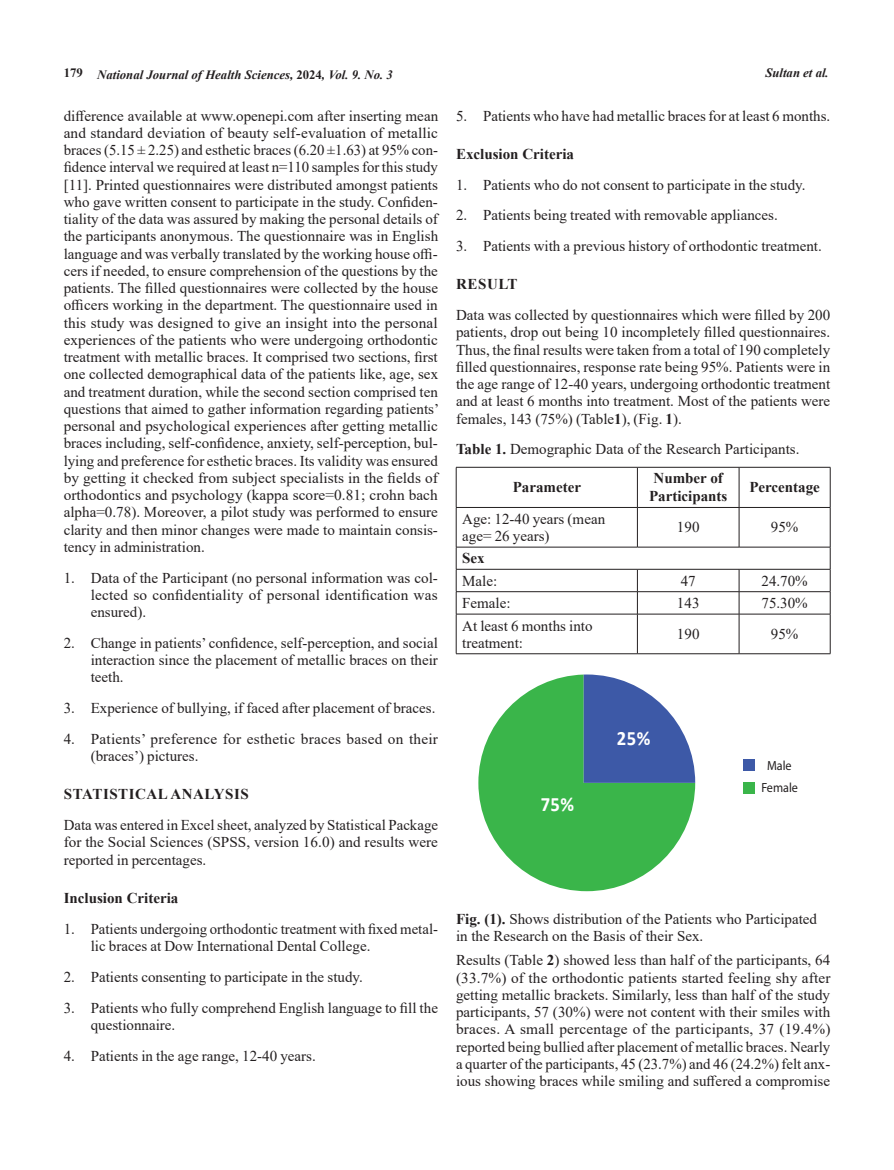
<style>
.page{position:relative;width:894px;height:1170px;background:#fff}
.page>*{position:absolute;margin:0;border:0;box-sizing:border-box;transform-origin:0 0}
.t1{font:700 20.4px "Calibri";color:#fff;scale:.92 1}
.BodyCopy{font:15px/17.2px "Times New Roman";color:#231f20;text-align:justify}
.TableLineSingleColum{font:15px/17.2px "Times New Roman";color:#231f20}
.TableBody{font:15px/17.2px "Times New Roman";color:#231f20}
.TableHeading{font:700 15px/18px "Times New Roman";color:#231f20;text-align:center}
.SubHeading{font:700 15px "Times New Roman";color:#231f20}
.Heading{font:700 15px "Times New Roman";letter-spacing:.035em;color:#231f20}
.t2{font:13.2px/22.6px "Myriad Pro";color:#231f20;text-align:center;scale:.92 1}
.t3{font:italic 700 12.75px "Times New Roman";color:#231f20}
.t4{font:700 12.75px "Times New Roman";color:#231f20}
.s1{font-style:normal}
.s2{font-weight:700}
</style>
<div class="page">
<hr style="left:456px;top:467px;width:181px;height:1px;background:#231f20">
<hr style="left:456px;top:467px;width:1px;height:40px;background:#231f20">
<hr style="left:637px;top:467px;width:101px;height:1px;background:#231f20">
<hr style="left:637px;top:467px;width:1px;height:40px;background:#231f20">
<hr style="left:738px;top:467px;width:92px;height:1px;background:#231f20">
<hr style="left:738px;top:467px;width:1px;height:40px;background:#231f20">
<hr style="left:829px;top:467px;width:1px;height:40px;background:#231f20">
<hr style="left:456px;top:507px;width:181px;height:1px;background:#231f20">
<hr style="left:456px;top:507px;width:1px;height:40px;background:#231f20">
<hr style="left:637px;top:507px;width:101px;height:1px;background:#231f20">
<hr style="left:637px;top:507px;width:1px;height:40px;background:#231f20">
<hr style="left:738px;top:507px;width:92px;height:1px;background:#231f20">
<hr style="left:738px;top:507px;width:1px;height:40px;background:#231f20">
<hr style="left:829px;top:507px;width:1px;height:40px;background:#231f20">
<hr style="left:456px;top:547px;width:181px;height:1px;background:#231f20">
<hr style="left:637px;top:547px;width:101px;height:1px;background:#231f20">
<hr style="left:738px;top:547px;width:92px;height:1px;background:#231f20">
<hr style="left:456px;top:569px;width:181px;height:1px;background:#231f20">
<hr style="left:637px;top:569px;width:101px;height:1px;background:#231f20">
<hr style="left:738px;top:569px;width:92px;height:1px;background:#231f20">
<hr style="left:456px;top:591px;width:181px;height:1px;background:#231f20">
<svg style="left:456px;top:547px;width:1px;height:67px"></svg>
<hr style="left:637px;top:591px;width:101px;height:1px;background:#231f20">
<svg style="left:637px;top:569px;width:1px;height:45px"></svg>
<hr style="left:738px;top:591px;width:92px;height:1px;background:#231f20">
<svg style="left:738px;top:569px;width:1px;height:45px"></svg>
<svg style="left:829px;top:547px;width:1px;height:67px"></svg>
<hr style="left:456px;top:614px;width:181px;height:1px;background:#231f20">
<hr style="left:456px;top:614px;width:1px;height:39px;background:#231f20">
<hr style="left:637px;top:614px;width:101px;height:1px;background:#231f20">
<hr style="left:637px;top:614px;width:1px;height:39px;background:#231f20">
<hr style="left:738px;top:614px;width:92px;height:1px;background:#231f20">
<hr style="left:738px;top:614px;width:1px;height:39px;background:#231f20">
<hr style="left:829px;top:614px;width:1px;height:39px;background:#231f20">
<hr style="left:456px;top:653px;width:181px;height:1px;background:#231f20">
<hr style="left:637px;top:653px;width:101px;height:1px;background:#231f20">
<hr style="left:738px;top:653px;width:92px;height:1px;background:#231f20">
<div style="left:743px;top:759px;width:11px;height:12px;background:#3d59a7"></div>
<div style="left:743px;top:782px;width:11px;height:11px;background:#3ab54a"></div>
<svg style="left:478px;top:674px;width:217px;height:217px;fill:#3ab54a"></svg>
<svg style="left:583px;top:674px;width:112px;height:109px"></svg>
<p class="t3" style="left:97px;top:66px;width:297px">National Journal of Health Sciences, <span class="s1">2024</span>, Vol. 9. No. 3</p>
<p class="t3" style="left:765px;top:64px;width:65px">Sultan et al.</p>
<p class="t4" style="left:64px;top:64px;width:21px">179</p>
<p class="BodyCopy" style="left:64px;top:106px;width:377px">difference available at www.openepi.com after inserting mean and standard deviation of beauty self-evaluation of metallic braces (5.15 ± 2.25) and esthetic braces (6.20 ±1.63) at 95% con&shy;fidence interval we required at least n=110 samples for this study [11]. Printed questionnaires were distributed amongst patients who gave written consent to participate in the study. Confiden&shy;tiality of the data was assured by making the personal details of the participants anonymous. The questionnaire was in English language and was verbally translated by the working house offi&shy;cers if needed, to ensure comprehension of the questions by the patients. The filled questionnaires were collected by the house officers working in the department. The questionnaire used in this study was designed to give an insight into the personal experiences of the patients who were undergoing orthodontic treatment with metallic braces. It comprised two sections, first one collected demographical data of the patients like, age, sex and treatment duration, while the second section comprised ten questions that aimed to gather information regarding patients’ personal and psychological experiences after getting metallic braces including, self-confidence, anxiety, self-perception, bul&shy;lying and preference for esthetic braces. Its validity was ensured by getting it checked from subject specialists in the fields of orthodontics and psychology (kappa score=0.81; crohn bach alpha=0.78). Moreover, a pilot study was performed to ensure clarity and then minor changes were made to maintain consis&shy;tency in administration.</p>
<p class="BodyCopy" style="left:91px;top:568px;width:348px;text-indent:-27px">1. Data of the Participant (no personal information was col&shy;lected so confidentiality of personal identification was ensured).</p>
<p class="BodyCopy" style="left:91px;top:634px;width:348px;text-indent:-27px">2. Change in patients’ confidence, self-perception, and social interaction since the placement of metallic braces on their teeth.</p>
<p class="BodyCopy" style="left:64px;top:699px;width:373px">3. Experience of bullying, if faced after placement of braces.</p>
<p class="BodyCopy" style="left:91px;top:730px;width:349px;text-indent:-27px">4. Patients’ preference for esthetic braces based on their (braces’) pictures.</p>
<p class="Heading" style="left:64px;top:783px;width:186px">STATISTICAL ANALYSIS</p>
<p class="BodyCopy" style="left:64px;top:816px;width:376px">Data was entered in Excel sheet, analyzed by Statistical Package for the Social Sciences (SPSS, version 16.0) and results were reported in percentages.</p>
<p class="SubHeading" style="left:64px;top:887px;width:116px">Inclusion Criteria</p>
<p class="BodyCopy" style="left:91px;top:919px;width:348px;text-indent:-27px">1. Patients undergoing orthodontic treatment with fixed metal&shy;lic braces at Dow International Dental College.</p>
<p class="BodyCopy" style="left:64px;top:967px;width:300px">2. Patients consenting to participate in the study.</p>
<p class="BodyCopy" style="left:91px;top:998px;width:348px;text-indent:-27px">3. Patients who fully comprehend English language to fill the questionnaire.</p>
<p class="BodyCopy" style="left:64px;top:1046px;width:253px">4. Patients in the age range, 12-40 years.</p>
<p class="BodyCopy" style="left:456px;top:106px;width:376px">5. Patients who have had metallic braces for at least 6 months.</p>
<p class="SubHeading" style="left:456px;top:143px;width:119px">Exclusion Criteria</p>
<p class="BodyCopy" style="left:456px;top:175px;width:351px">1. Patients who do not consent to participate in the study.</p>
<p class="BodyCopy" style="left:456px;top:206px;width:323px">2. Patients being treated with removable appliances.</p>
<p class="BodyCopy" style="left:456px;top:237px;width:367px">3. Patients with a previous history of orthodontic treatment.</p>
<p class="Heading" style="left:456px;top:273px;width:63px">RESULT</p>
<p class="BodyCopy" style="left:456px;top:306px;width:375px">Data was collected by questionnaires which were filled by 200 patients, drop out being 10 incompletely filled questionnaires.<br>Thus, the final results were taken from a total of 190 completely filled questionnaires, response rate being 95%. Patients were in the age range of 12-40 years, undergoing orthodontic treatment and at least 6 months into treatment. Most of the patients were females, 143 (75%) (Table<span class="s2">1</span>), (Fig. <span class="s2">1</span>).</p>
<p class="TableLineSingleColum" style="left:456px;top:440px;width:345px"><span class="s2">Table 1.</span> Demographic Data of the Research Participants.</p>
<p class="TableHeading" style="left:512px;top:478px;width:70px">Parameter</p>
<p class="TableHeading" style="left:648px;top:469px;width:80px">Number of<br>Participants</p>
<p class="TableHeading" style="left:749px;top:478px;width:72px">Percentage</p>
<p class="TableBody" style="left:462px;top:510px;width:144px">Age: 12-40 years (mean age= 26 years)</p>
<p class="TableBody" style="left:676px;top:518px;width:24px">190</p>
<p class="TableBody" style="left:770px;top:518px;width:29px">95%</p>
<p class="TableHeading" style="left:462px;top:549px;width:24px">Sex</p>
<p class="TableBody" style="left:462px;top:571px;width:36px">Male:</p>
<p class="TableBody" style="left:680px;top:571px;width:16px">47</p>
<p class="TableBody" style="left:761px;top:571px;width:48px">24.70%</p>
<p class="TableBody" style="left:462px;top:594px;width:50px">Female:</p>
<p class="TableBody" style="left:676px;top:594px;width:24px">143</p>
<p class="TableBody" style="left:761px;top:594px;width:48px">75.30%</p>
<p class="TableBody" style="left:462px;top:616px;width:132px">At least 6 months into treatment:</p>
<p class="TableBody" style="left:676px;top:625px;width:24px">190</p>
<p class="TableBody" style="left:770px;top:625px;width:29px">95%</p>
<p class="t1" style="left:616px;top:724px;width:38px">25%</p>
<p class="t2" style="left:761px;top:753px;width:41px">Male<br>Female</p>
<p class="t1" style="left:540px;top:790px;width:38px">75%</p>
<p class="TableLineSingleColum" style="left:456px;top:910px;width:362px"><span class="s2">Fig. (1).</span> Shows distribution of the Patients who Participated in the Research on the Basis of their Sex.</p>
<p class="BodyCopy" style="left:456px;top:951px;width:376px">Results (Table <span class="s2">2</span>) showed less than half of the participants, 64 (33.7%) of the orthodontic patients started feeling shy after getting metallic brackets. Similarly, less than half of the study participants, 57 (30%) were not content with their smiles with braces. A small percentage of the participants, 37 (19.4%) reported being bullied after placement of metallic braces. Nearly a quarter of the participants, 45 (23.7%) and 46 (24.2%) felt anx&shy;ious showing braces while smiling and suffered a compromise</p>
</div>
